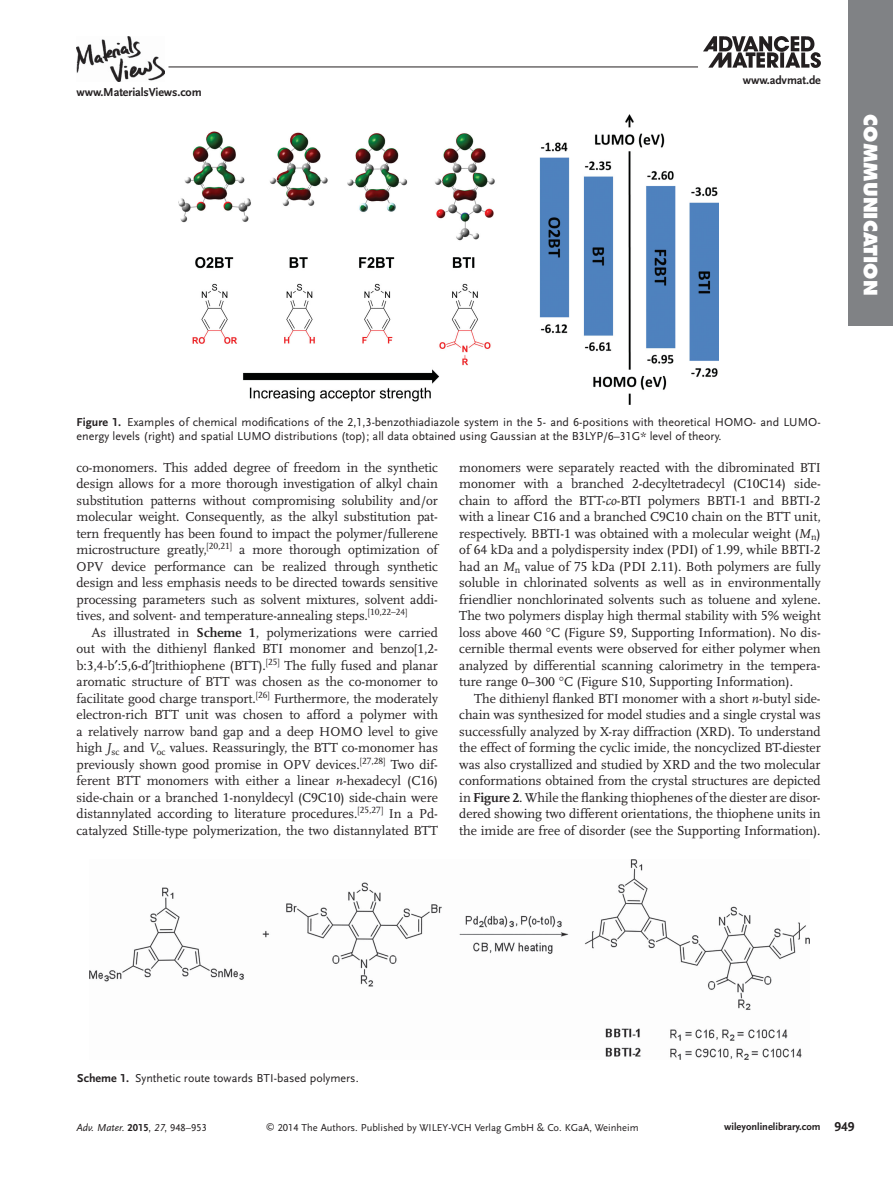
<style>
.page{position:relative;width:893px;height:1191px;background:#fff}
.page>*{position:absolute;margin:0;border:0;box-sizing:border-box;transform-origin:0 0}
.t1{font:800 18px "Futura";letter-spacing:.005em;color:#fff}
.t2{font:13.5px/16.5px "Scala LF";letter-spacing:-.005em;color:#231f20;text-align:justify}
.t3{font:12px/14.2px "Scala Sans LF";color:#231f20}
.t4{font:700 12px "Scala Sans LF";letter-spacing:-.01em;color:#231f20}
.t5{font:10.5px "Scala Sans LF";color:#231f20}
.t6{font:700 10.5px "Scala Sans LF";color:#231f20}
.t7{font:italic 10.5px "Scala Sans LF";color:#231f20}
.s1{font-weight:700}
.s2{font-style:italic}
.s3{font-weight:700;font-style:normal}
.s4{font-style:normal}
.s5{font-size:9px}
.s6{font-size:13.5px}
</style>
<div class="page">
<hr style="left:168px;top:67px;width:530px;height:1px;background:#231f20">
<img style="left:704px;top:36px;width:117px;height:32px">
<img style="left:77px;top:36px;width:88px;height:45px">
<div style="left:848px;top:0;width:45px;height:325px;background:#808285"></div>
<img style="left:179px;top:115px;width:540px;height:290px">
<img style="left:89px;top:859px;width:720px;height:200px">
<p class="t4" style="left:77px;top:87px;width:127px">www.MaterialsViews.com</p>
<p class="t4" style="left:743px;top:74px;width:79px">www.advmat.de</p>
<h1 class="t1" style="left:878px;top:114px;width:183px;rotate:90deg">COMMUNICATION</h1>
<p class="t3" style="left:77px;top:415px;width:746px"><span class="s1">Figure 1.</span> Examples of chemical modifications of the 2,1,3-benzothiadiazole system in the 5- and 6-positions with theoretical HOMO- and LUMO&shy;energy levels (right) and spatial LUMO distributions (top); all data obtained using Gaussian at the B3LYP/6–31G* level of theory.</p>
<p class="t2" style="left:77px;top:460px;width:363px">co-monomers. This added degree of freedom in the synthetic design allows for a more thorough investigation of alkyl chain substitution patterns without compromising solubility and/or molecular weight. Consequently, as the alkyl substitution pat&shy;tern frequently has been found to impact the polymer/fullerene microstructure greatly, <sup>[</sup> <sup>20,21</sup> <sup>]</sup> a more thorough optimization of OPV device performance can be realized through synthetic design and less emphasis needs to be directed towards sensitive processing parameters such as solvent mixtures, solvent addi&shy;tives, and solvent- and temperature-annealing steps. <sup>[</sup> <sup>10,22–24</sup> <sup>]</sup></p>
<p class="t2" style="left:77px;top:625px;width:363px;text-indent:15px">As illustrated in <span class="s1">Scheme 1</span> , polymerizations were carried out with the dithienyl flanked BTI monomer and benzo[1,2- b:3,4-b :5,6-d ]trithiophene (BTT). <sup>[</sup> <sup>25</sup> <sup>]</sup> The fully fused and planar aromatic structure of BTT was chosen as the co-monomer to facilitate good charge transport. <sup>[</sup> <sup>26</sup> <sup>]</sup> Furthermore, the moderately electron-rich BTT unit was chosen to afford a polymer with a relatively narrow band gap and a deep HOMO level to give high <span class="s2">J</span><sub>sc</sub> and <span class="s2">V</span><sub>oc</sub> values. Reassuringly, the BTT co-monomer has previously shown good promise in OPV devices. <sup>[</sup> <sup>27,28</sup> <sup>]</sup> Two dif&shy;ferent BTT monomers with either a linear <span class="s2">n</span> -hexadecyl (C16) side-chain or a branched 1-nonyldecyl (C9C10) side-chain were distannylated according to literature procedures. <sup>[</sup> <sup>25,27</sup> <sup>]</sup> In a Pd&shy;catalyzed Stille-type polymerization, the two distannylated BTT</p>
<p class="t2" style="left:459px;top:460px;width:363px">monomers were separately reacted with the dibrominated BTI monomer with a branched 2-decyltetradecyl (C10C14) side&shy;chain to afford the BTT- <span class="s2">co</span> -BTI polymers BBTI-1 and BBTI-2 with a linear C16 and a branched C9C10 chain on the BTT unit, respectively. BBTI-1 was obtained with a molecular weight ( <span class="s2">M</span><sub>n</sub> ) of 64 kDa and a polydispersity index (PDI) of 1.99, while BBTI-2 had an <span class="s2">M</span><sub>n</sub> value of 75 kDa (PDI 2.11). Both polymers are fully soluble in chlorinated solvents as well as in environmentally friendlier nonchlorinated solvents such as toluene and xylene.<br>The two polymers display high thermal stability with 5% weight loss above 460 C (Figure S9, Supporting Information). No dis&shy;cernible thermal events were observed for either polymer when analyzed by differential scanning calorimetry in the tempera&shy;ture range 0–300 C (Figure S10, Supporting Information).</p>
<p class="t2" style="left:459px;top:691px;width:363px;text-indent:15px">The dithienyl flanked BTI monomer with a short <span class="s2">n</span> -butyl side&shy;chain was synthesized for model studies and a single crystal was successfully analyzed by X-ray diffraction (XRD). To understand the effect of forming the cyclic imide, the noncyclized BT-diester was also crystallized and studied by XRD and the two molecular conformations obtained from the crystal structures are depicted in <span class="s1">Figure 2</span> . While the flanking thiophenes of the diester are disor&shy;dered showing two different orientations, the thiophene units in the imide are free of disorder (see the Supporting Information).</p>
<p class="t3" style="left:77px;top:1071px;width:283px"><span class="s1">Scheme 1.</span> Synthetic route towards BTI-based polymers.</p>
<p class="t7" style="left:77px;top:1122px;width:132px">Adv. Mater. <span class="s3">2015</span><span class="s4">,</span> 27<span class="s4">, 948–953</span></p>
<p class="t5" style="left:266px;top:1122px;width:374px"><span class="s5">©</span> 2014 The Authors. Published by WILEY-VCH Verlag GmbH &amp; Co. KGaA, Weinheim</p>
<p class="t6" style="left:724px;top:1122px;width:132px">wileyonlinelibrary.com <span class="s6">949</span></p>
</div>
